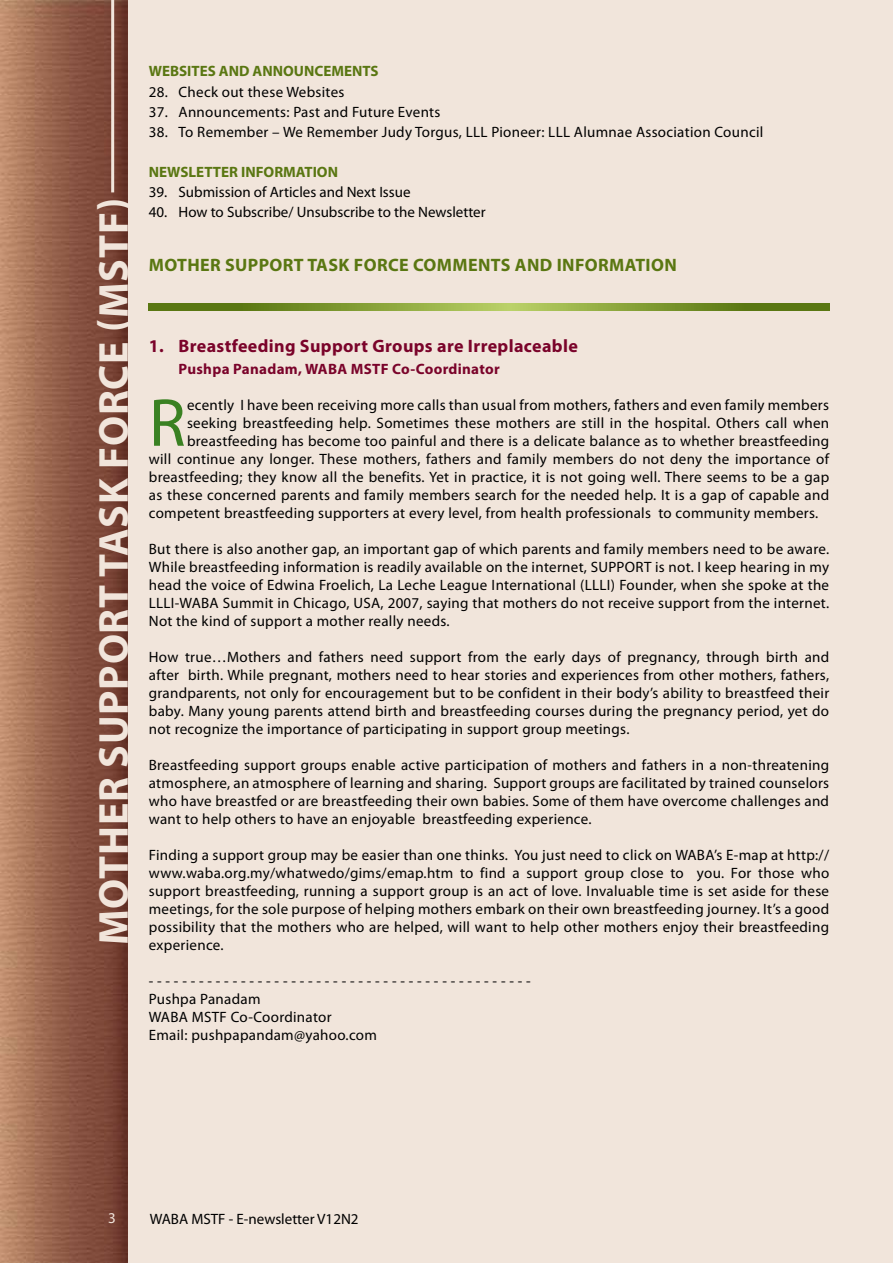
<style>
.page{position:relative;width:893px;height:1263px;background:#f1e5db}
.page>*{position:absolute;margin:0;border:0;box-sizing:border-box;transform-origin:0 0}
.t1{font:68.4px "Myriad Pro";color:#3a8122}
.t2{font:700 42px "Myriad Pro";letter-spacing:.02em;color:#f1e5db}
.t3{font:700 18px "Myriad Pro";letter-spacing:.02em;color:#5a7712}
.t4{font:700 18px "Myriad Pro";letter-spacing:.02em;color:#7a032a}
.t5{font:15px/18px "Myriad Pro";letter-spacing:.02em;color:#000;text-align:justify}
.t6{font:15px "Myriad Pro";color:#000}
.t7{font:700 15px "Myriad Pro";color:#5a7712}
.t8{font:700 15px "Myriad Pro";letter-spacing:.02em;color:#7a032a}
</style>
<div class="page">
<img style="left:0;top:0;width:127px;height:1263px">
<hr style="left:111px;top:0;width:3px;height:192px;background:#f1e5db">
<svg style="left:149px;top:304px;width:680px;height:6px;background:#7d9830"></svg>
<h2 class="t2" style="left:86px;top:945px;width:749px;rotate:-90deg">Mother Support Task Force (MSTF)</h2>
<p class="t7" style="left:149px;top:61px;width:231px">WEBSITES AND ANNOU NCEMENTS</p>
<p class="t5" style="left:149px;top:82px;width:197px">28. Check out these Websites</p>
<p class="t5" style="left:149px;top:102px;width:293px">37. Announcements: Past and Future Events</p>
<p class="t5" style="left:149px;top:123px;width:616px">38. To Remember – We Remember Judy Torgus, LLL Pioneer: LLL Alumnae Association Council</p>
<p class="t7" style="left:149px;top:162px;width:49px">NEWSLETTER</p>
<p class="t7" style="left:241px;top:162px;width:99px">INFORMATION</p>
<p class="t6" style="left:149px;top:183px;width:263px">39. Submission of Articles and Next Issue</p>
<p class="t6" style="left:149px;top:203px;width:338px">40. How to Subscribe/ Unsubscribe to the Newsletter</p>
<p class="t3" style="left:149px;top:253px;width:28px">MOTHER</p>
<p class="t3" style="left:225px;top:253px;width:23px">SUPPORT</p>
<p class="t3" style="left:307px;top:253px;width:69px">TASK FORCE</p>
<p class="t3" style="left:413px;top:253px;width:265px">COMMENTS AND INFORMATION</p>
<p class="t4" style="left:149px;top:334px;width:430px">1. Breastfeeding Support Groups are Irreplaceable</p>
<p class="t8" style="left:179px;top:359px;width:323px">Pushpa Panadam, WABA MSTF Co-Coordinator</p>
<h1 class="t1" style="left:149px;top:381px;width:38px">R</h1>
<p class="t5" style="left:187px;top:395px;width:644px">ecently I have been receiving more calls than usual from mothers, fathers and even family members</p>
<p class="t5" style="left:187px;top:413px;width:644px">seeking breastfeeding help. Sometimes these mothers are still in the hospital. Others call when</p>
<p class="t5" style="left:187px;top:431px;width:644px">breastfeeding has become too painful and there is a delicate balance as to whether breastfeeding</p>
<p class="t5" style="left:149px;top:449px;width:682px">will continue any longer. These mothers, fathers and family members do not deny the importance of</p>
<p class="t5" style="left:149px;top:467px;width:682px">breastfeeding; they know all the benefits. Yet in practice, it is not going well. There seems to be a gap</p>
<p class="t5" style="left:149px;top:485px;width:682px">as these concerned parents and family members search for the needed help. It is a gap of capable and</p>
<p class="t5" style="left:149px;top:503px;width:671px">competent breastfeeding supporters at every level, from health professionals to community members.</p>
<p class="t5" style="left:149px;top:539px;width:682px">But there is also another gap, an important gap of which parents and family members need to be aware.<br>While breastfeeding information is readily available on the internet, SUPPORT is not. I keep hearing in my head the voice of Edwina Froelich, La Leche League International (LLLI) Founder, when she spoke at the LLLI-WABA Summit in Chicago, USA, 2007, saying that mothers do not receive support from the internet.<br>Not the kind of support a mother really needs.</p>
<p class="t5" style="left:149px;top:647px;width:682px">How true…Mothers and fathers need support from the early days of pregnancy, through birth and after birth. While pregnant, mothers need to hear stories and experiences from other mothers, fathers, grandparents, not only for encouragement but to be confident in their body’s ability to breastfeed their baby. Many young parents attend birth and breastfeeding courses during the pregnancy period, yet do not recognize the importance of participating in support group meetings.</p>
<p class="t5" style="left:149px;top:755px;width:682px">Breastfeeding support groups enable active participation of mothers and fathers in a non-threatening atmosphere, an atmosphere of learning and sharing. Support groups are facilitated by trained counselors who have breastfed or are breastfeeding their own babies. Some of them have overcome challenges and want to help others to have an enjoyable breastfeeding experience.</p>
<p class="t5" style="left:149px;top:845px;width:682px">Finding a support group may be easier than one thinks. You just need to click on WABA’s E-map at http:// www.waba.org.my/whatwedo/gims/emap.htm to find a support group close to you. For those who support breastfeeding, running a support group is an act of love. Invaluable time is set aside for these meetings, for the sole purpose of helping mothers embark on their own breastfeeding journey. It’s a good possibility that the mothers who are helped, will want to help other mothers enjoy their breastfeeding experience.</p>
<p class="t5" style="left:149px;top:971px;width:383px;text-align:left">- - - - - - - - - - - - - - - - - - - - - - - - - - - - - - - - - - - - - - - - - - - - - -<br>Pushpa Panadam<br>WABA MSTF Co-Coordinator<br>Email: pushpapandam@yahoo.com</p>
<p class="t6" style="left:150px;top:1209px;width:210px">WABA MSTF - E-newsletter V12N2</p>
</div>
